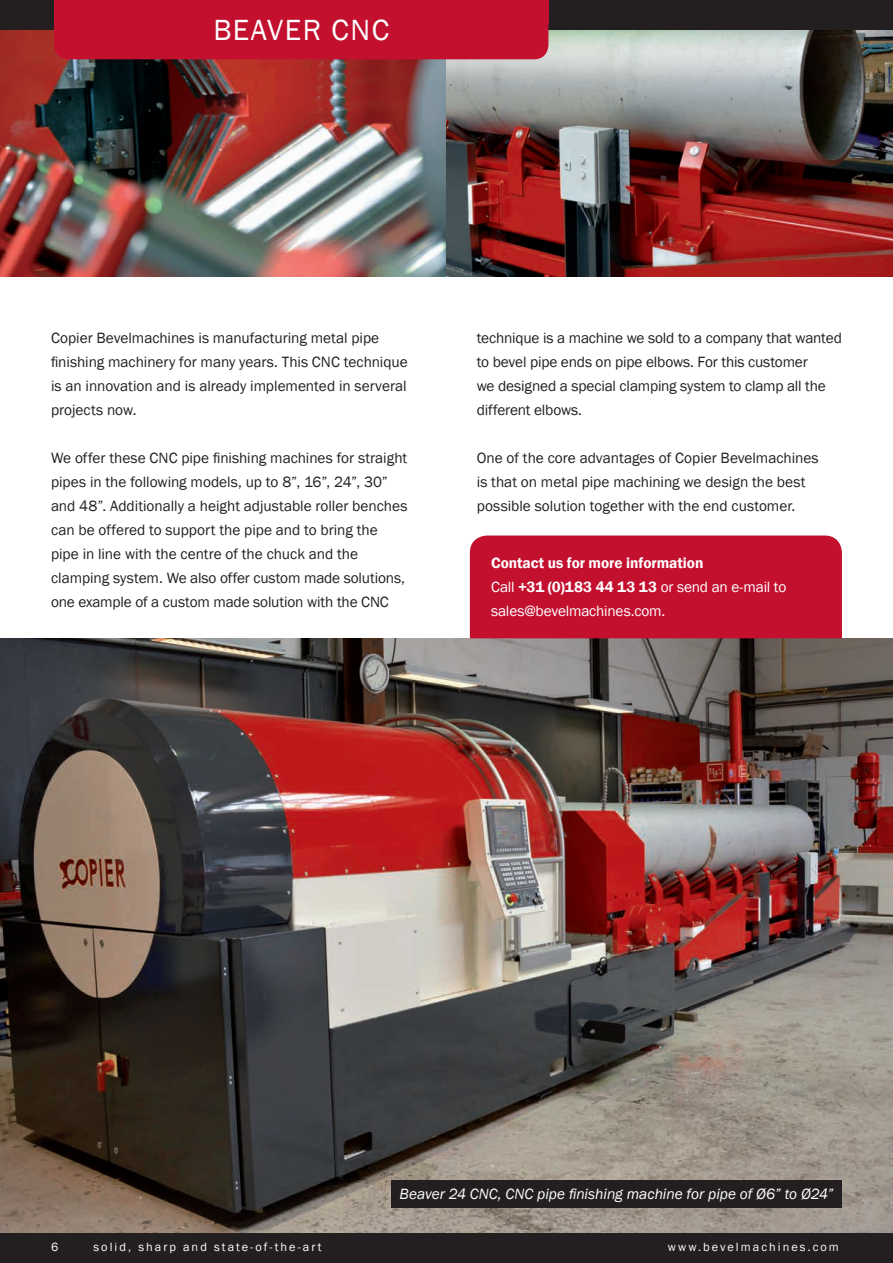
<style>
.page{position:relative;width:893px;height:1263px;background:#fff}
.page>*{position:absolute;margin:0;border:0;box-sizing:border-box;transform-origin:0 0}
.t1{font:30px "Franklin Gothic";letter-spacing:.05em;color:#fff}
.t2{font:15.3px/24px "Franklin Gothic";letter-spacing:-.005em;color:#231f20}
.t3{font:15.3px/24px "Franklin Gothic";letter-spacing:-.01em;color:#fff}
.t4{font:italic 15.3px "Franklin Gothic";color:#fff}
.t5{font:12.3px "Franklin Gothic";letter-spacing:.165em;color:#fff}
.s1{font-weight:600}
</style>
<div class="page">
<img style="left:0;top:638px;width:893px;height:595px">
<div style="left:0;top:1233px;width:893px;height:30px;background:#231f20"></div>
<img style="left:0;top:30px;width:446px;height:246px">
<img style="left:446px;top:30px;width:446px;height:246px">
<hr style="left:892px;top:0;width:1px;height:276px;background:#c2bcba">
<div style="left:0;top:0;width:893px;height:30px;background:#231f20"></div>
<div style="left:54px;top:0;width:494px;height:59px;background:#c3102f"></div>
<div style="left:391px;top:1180px;width:451px;height:28px;background:#231f20"></div>
<div style="left:470px;top:535px;width:372px;height:103px;background:#c3102f"></div>
<h1 class="t1" style="left:213px;top:12px;width:177px">BEAVER CNC</h1>
<p class="t2" style="left:51px;top:326px;width:358px">Copier Bevelmachines is manufacturing metal pipe finishing machinery for many years. This CNC technique is an innovation and is already implemented in serveral projects now.</p>
<p class="t2" style="left:51px;top:446px;width:358px">We offer these CNC pipe finishing machines for straight pipes in the following models, up to 8”, 16”, 24”, 30” and 48”. Additionally a height adjustable roller benches can be offered to support the pipe and to bring the pipe in line with the centre of the chuck and the clamping system. We also offer custom made solutions, one example of a custom made solution with the CNC</p>
<p class="t2" style="left:477px;top:326px;width:367px">technique is a machine we sold to a company that wanted to bevel pipe ends on pipe elbows. For this customer<br>we designed a special clamping system to clamp all the different elbows.</p>
<p class="t2" style="left:477px;top:446px;width:343px">One of the core advantages of Copier Bevelmachines is that on metal pipe machining we design the best possible solution together with the end customer.</p>
<p class="t3" style="left:491px;top:551px;width:297px"><span class="s1">Contact us for more information<br></span>Call <span class="s1">+31 (0)183 44 13 13</span> or send an e-mail to sales@bevelmachines.com.</p>
<p class="t4" style="left:399px;top:1184px;width:435px">Beaver 24 CNC, CNC pipe finishing machine for pipe of Ø6” to Ø24”</p>
<p class="t5" style="left:51px;top:1240px;width:9px">6</p>
<p class="t5" style="left:94px;top:1240px;width:230px">solid, sharp and state-of-the-art</p>
<p class="t5" style="left:668px;top:1240px;width:173px">www.bevelmachines.com</p>
</div>
